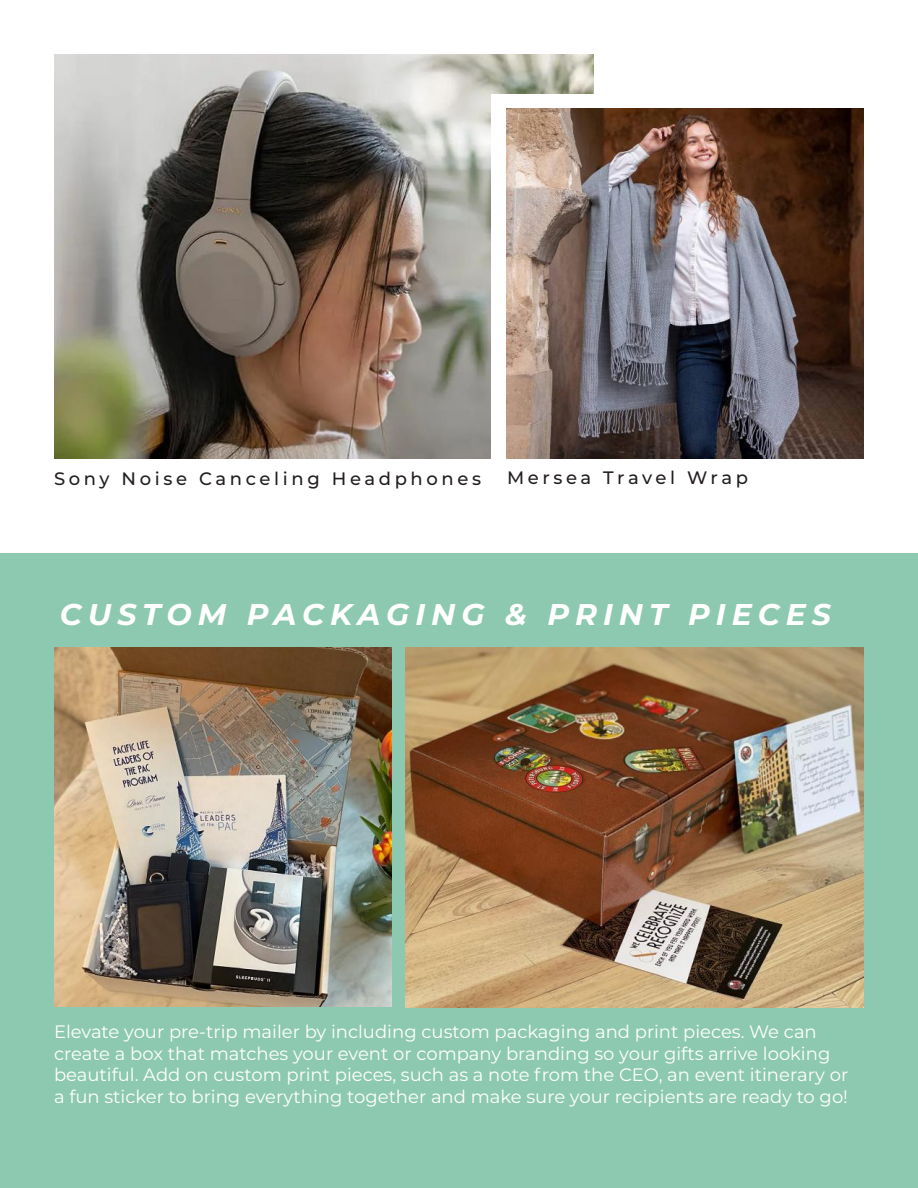
<style>
.page{position:relative;width:918px;height:1188px;background:#fff}
.page>*{position:absolute;margin:0;border:0;box-sizing:border-box;transform-origin:0 0}
.t1{font:italic 700 30px "Montserrat";letter-spacing:.2em;color:#fff}
.t2{font:18px/21.6px "Montserrat";color:#fff}
.t3{font:500 18px "Montserrat";letter-spacing:.2em;color:#241f1f}
</style>
<div class="page">
<img style="left:54px;top:54px;width:540px;height:405px">
<div style="left:491px;top:94px;width:346px;height:378px;background:#fff"></div>
<img style="left:507px;top:108px;width:357px;height:351px">
<div style="left:0;top:554px;width:918px;height:634px;background:#8dc9b0"></div>
<img style="left:54px;top:647px;width:338px;height:360px">
<img style="left:405px;top:647px;width:459px;height:361px">
<p class="t3" style="left:54px;top:466px;width:429px">Sony Noise Canceling Headphones</p>
<p class="t3" style="left:507px;top:465px;width:242px">Mersea Travel Wrap</p>
<h1 class="t1" style="left:60px;top:593px;width:773px">CUSTOM PACKAGING &amp; PRINT PIECES</h1>
<p class="t2" style="left:54px;top:1020px;width:796px">Elevate your pre-trip mailer by including custom packaging and print pieces. We can create a box that matches your event or company branding so your gifts arrive looking beautiful. Add on custom print pieces, such as a note from the CEO, an event itinerary or a fun sticker to bring everything together and make sure your recipients are ready to go!</p>
</div>
